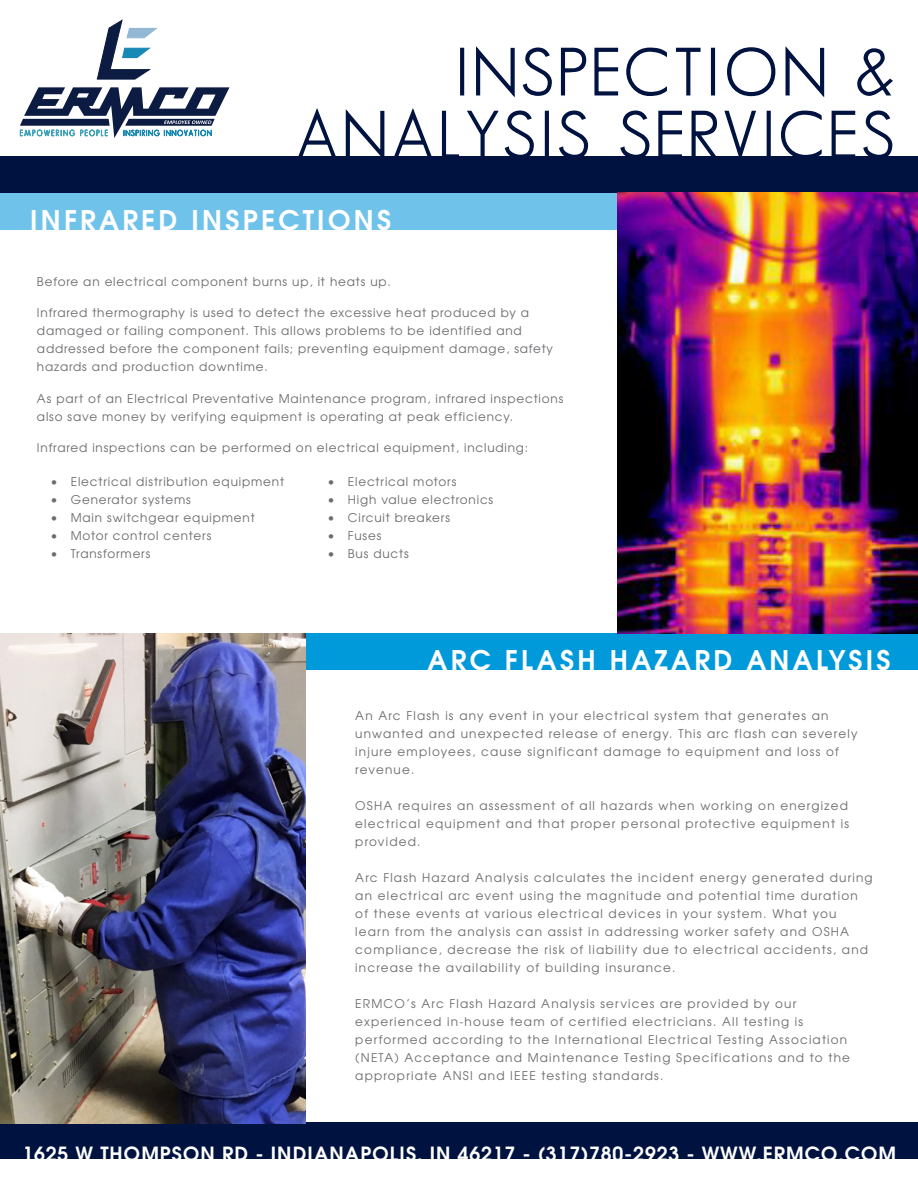
<style>
.page{position:relative;width:918px;height:1188px;background:#fff}
.page>*{position:absolute;margin:0;border:0;box-sizing:border-box;transform-origin:0 0}
.t1{font:66px/63px "MAXIMO";letter-spacing:.1em;color:#001340;text-align:right}
.t2{font:700 27px "Te X Gyre Adventor";letter-spacing:.12em;color:#fff}
.t3{font:700 19.5px "Te X Gyre Adventor";letter-spacing:.055em;color:#fff}
.t4{font:12px/18px "Te X Gyre Adventor";letter-spacing:.1em;color:#6c6d70}
.t5{font:12px/18px "Te X Gyre Adventor";letter-spacing:.07em;color:#6c6d70}
</style>
<div class="page">
<div style="left:460px;top:48px;width:4px;height:47px;border:2px solid #001340"></div>
<svg style="left:476px;top:46px;width:39px;height:52px"></svg>
<svg style="left:522px;top:47px;width:30px;height:49px"></svg>
<svg style="left:560px;top:47px;width:27px;height:49px"></svg>
<svg style="left:594px;top:47px;width:25px;height:49px"></svg>
<svg style="left:626px;top:47px;width:41px;height:49px"></svg>
<svg style="left:675px;top:47px;width:26px;height:49px"></svg>
<div style="left:711px;top:48px;width:4px;height:47px;border:2px solid #001340"></div>
<svg style="left:727px;top:47px;width:49px;height:50px"></svg>
<svg style="left:785px;top:46px;width:40px;height:52px"></svg>
<svg style="left:857px;top:48px;width:36px;height:48px"></svg>
<svg style="left:296px;top:108px;width:42px;height:49px"></svg>
<svg style="left:344px;top:109px;width:41px;height:48px"></svg>
<svg style="left:392px;top:108px;width:42px;height:49px"></svg>
<svg style="left:441px;top:110px;width:19px;height:47px"></svg>
<svg style="left:466px;top:110px;width:69px;height:47px"></svg>
<div style="left:545px;top:111px;width:4px;height:47px;border:2px solid #001340"></div>
<svg style="left:558px;top:110px;width:31px;height:47px"></svg>
<svg style="left:619px;top:110px;width:31px;height:47px"></svg>
<svg style="left:658px;top:110px;width:25px;height:47px"></svg>
<svg style="left:691px;top:110px;width:66px;height:47px"></svg>
<div style="left:767px;top:111px;width:4px;height:47px;border:2px solid #001340"></div>
<svg style="left:780px;top:110px;width:42px;height:47px"></svg>
<svg style="left:831px;top:110px;width:25px;height:47px"></svg>
<svg style="left:862px;top:110px;width:31px;height:47px"></svg>
<div style="left:0;top:157px;width:918px;height:36px;background:#001340"></div>
<div style="left:0;top:1123px;width:918px;height:36px;background:#001340"></div>
<div style="left:0;top:193px;width:617px;height:36px;background:#6fc2ea"></div>
<div style="left:305px;top:633px;width:613px;height:37px;background:#009ada"></div>
<svg style="left:96px;top:19px;width:62px;height:61px"></svg>
<svg style="left:20px;top:87px;width:209px;height:51px"></svg>
<img style="left:0;top:633px;width:305px;height:490px">
<img style="left:617px;top:193px;width:301px;height:440px">
<p class="t1" style="left:297px;top:42px;width:598px">INSPECTION &amp;<br>ANALYSIS SERVICES</p>
<p class="t2" style="left:30px;top:197px;width:363px">INFRARED INSPECTIONS</p>
<p class="t5" style="left:37px;top:272px;width:355px">Before an electrical component burns up, it heats up.</p>
<p class="t5" style="left:37px;top:303px;width:518px">Infrared thermography is used to detect the excessive heat produced by a damaged or failing component. This allows problems to be identified and addressed before the component fails; preventing equipment damage, safety hazards and production downtime.</p>
<p class="t5" style="left:37px;top:389px;width:528px">As part of an Electrical Preventative Maintenance program, infrared inspections also save money by verifying equipment is operating at peak efficiency.</p>
<p class="t5" style="left:37px;top:438px;width:493px">Infrared inspections can be performed on electrical equipment, including:</p>
<p class="t5" style="left:50px;top:472px;width:235px">• Electrical distribution equipment</p>
<p class="t5" style="left:50px;top:490px;width:142px">• Generator systems</p>
<p class="t5" style="left:50px;top:508px;width:206px">• Main switchgear equipment</p>
<p class="t5" style="left:50px;top:526px;width:162px">• Motor control centers</p>
<p class="t5" style="left:50px;top:544px;width:102px">• Transformers</p>
<p class="t5" style="left:328px;top:472px;width:130px">• Electrical motors</p>
<p class="t5" style="left:328px;top:490px;width:167px">• High value electronics</p>
<p class="t5" style="left:328px;top:508px;width:124px">• Circuit breakers</p>
<p class="t4" style="left:328px;top:526px;width:55px">• Fuses</p>
<p class="t5" style="left:328px;top:544px;width:83px">• Bus ducts</p>
<p class="t2" style="left:428px;top:637px;width:464px">ARC FLASH HAZARD ANALYSIS</p>
<p class="t4" style="left:355px;top:706px;width:504px">An Arc Flash is any event in your electrical system that generates an unwanted and unexpected release of energy. This arc flash can severely injure employees, cause significant damage to equipment and loss of revenue.</p>
<p class="t4" style="left:355px;top:796px;width:495px;text-align:justify">OSHA requires an assessment of all hazards when working on energized electrical equipment and that proper personal protective equipment is provided.</p>
<p class="t4" style="left:355px;top:868px;width:519px">Arc Flash Hazard Analysis calculates the incident energy generated during an electrical arc event using the magnitude and potential time duration of these events at various electrical devices in your system. What you learn from the analysis can assist in addressing worker safety and OSHA compliance, decrease the risk of liability due to electrical accidents, and increase the availability of building insurance.</p>
<p class="t4" style="left:355px;top:994px;width:496px">ERMCO’s Arc Flash Hazard Analysis services are provided by our experienced in-house team of certified electricians. All testing is performed according to the International Electrical Testing Association (NETA) Acceptance and Maintenance Testing Specifications and to the appropriate ANSI and IEEE testing standards.</p>
<p class="t3" style="left:22px;top:1137px;width:875px">1625 W THOMPSON RD - INDIANAPOLIS, IN 46217 - (317)780-2923 - WWW.ERMCO.COM</p>
</div>
